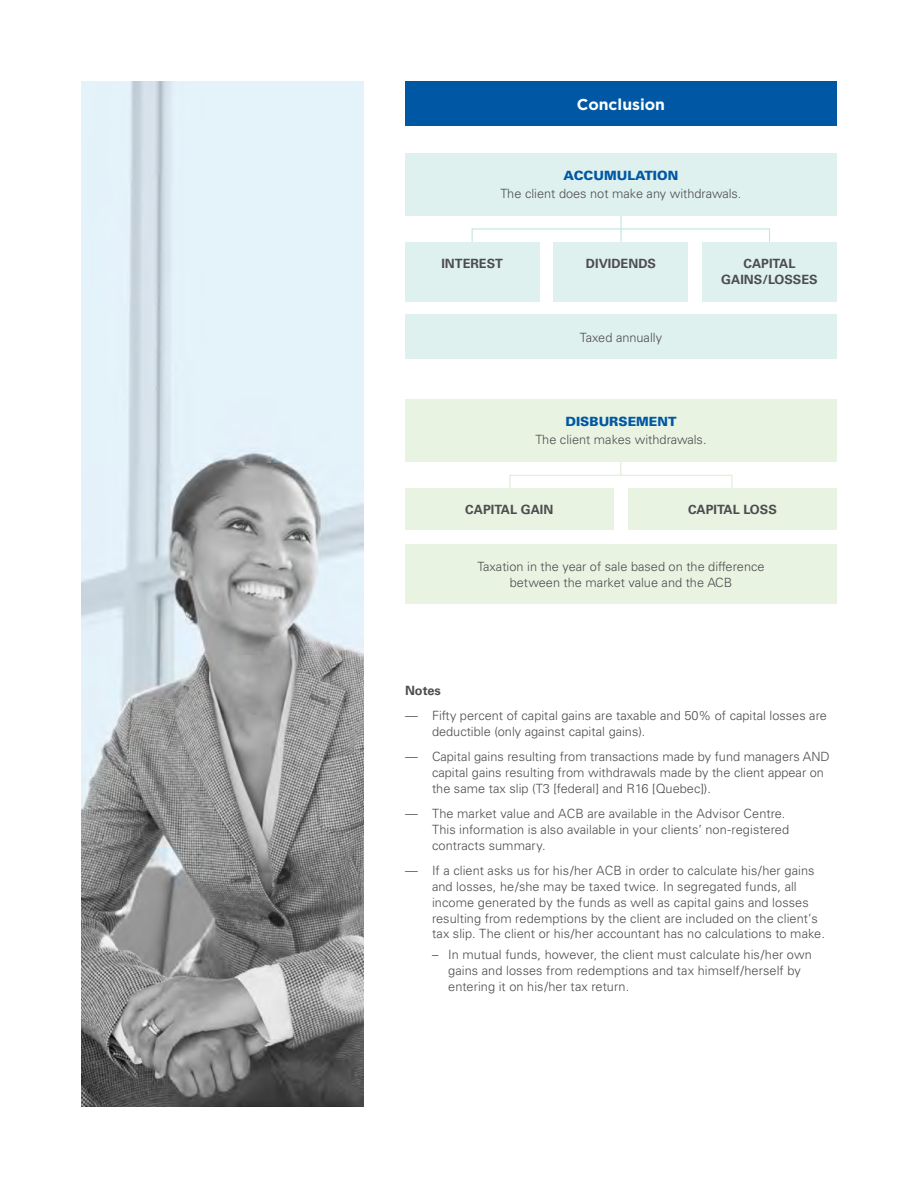
<style>
.page{position:relative;width:918px;height:1188px;background:#fff}
.page>*{position:absolute;margin:0;border:0;box-sizing:border-box;transform-origin:0 0}
.Sous-titre{font:700 15.75px "Gotham";color:#fff}
.Texte_courant{font:300 12.75px/15.8px "Univers";color:#4d4d4f}
.Texte_courant-2{font:700 12.75px/15.8px "Univers";color:#4d4d4f;text-align:center}
.t1{font:900 12.75px "Univers";color:#0058a4}
</style>
<div class="page">
<div style="left:472px;top:228px;width:298px;height:15px;border:1px solid #c2e6e3"></div>
<hr style="left:620px;top:215px;width:2px;height:27px;background:#c2e6e3">
<div style="left:405px;top:153px;width:432px;height:62px;background:#dff1ef"></div>
<div style="left:405px;top:242px;width:134px;height:59px;background:#dff1ef"></div>
<div style="left:554px;top:242px;width:134px;height:59px;background:#dff1ef"></div>
<div style="left:702px;top:242px;width:135px;height:59px;background:#dff1ef"></div>
<div style="left:405px;top:315px;width:432px;height:44px;background:#dff1ef"></div>
<div style="left:405px;top:399px;width:432px;height:62px;background:#e8f3e1"></div>
<div style="left:405px;top:488px;width:209px;height:42px;background:#e8f3e1"></div>
<div style="left:628px;top:488px;width:209px;height:42px;background:#e8f3e1"></div>
<div style="left:405px;top:544px;width:432px;height:60px;background:#e8f3e1"></div>
<div style="left:509px;top:475px;width:223px;height:14px;border:1px solid #dfeed4"></div>
<svg style="left:620px;top:461px;width:1px;height:14px"></svg>
<img style="left:81px;top:81px;width:283px;height:1026px">
<div style="left:405px;top:81px;width:432px;height:45px;background:#0058a4"></div>
<p class="Sous-titre" style="left:577px;top:94px;width:90px">Conclusion</p>
<p class="t1" style="left:564px;top:168px;width:116px">ACCUMULATION</p>
<p class="Texte_courant" style="left:500px;top:186px;width:243px">The client does not make any withdrawals.</p>
<p class="Texte_courant-2" style="left:441px;top:256px;width:63px">INTEREST</p>
<p class="Texte_courant-2" style="left:586px;top:256px;width:72px">DIVIDENDS</p>
<p class="Texte_courant-2" style="left:721px;top:256px;width:98px">CAPITAL<br>GAINS/LOSSES</p>
<p class="Texte_courant" style="left:580px;top:329px;width:84px">Taxed annually</p>
<p class="t1" style="left:565px;top:414px;width:113px">DISBURSEMENT</p>
<p class="Texte_courant" style="left:535px;top:432px;width:173px">The client makes withdrawals.</p>
<p class="Texte_courant-2" style="left:465px;top:502px;width:90px">CAPITAL GAIN</p>
<p class="Texte_courant-2" style="left:688px;top:502px;width:90px">CAPITAL LOSS</p>
<p class="Texte_courant" style="left:477px;top:559px;width:289px;text-align:center">Taxation in the year of sale based on the difference between the market value and the ACB</p>
<p class="Texte_courant-2" style="left:405px;top:682px;width:37px">Notes</p>
<p class="Texte_courant" style="left:432px;top:708px;width:397px;text-indent:-27px">— Fifty percent of capital gains are taxable and 50% of capital losses are deductible (only against capital gains).</p>
<p class="Texte_courant" style="left:432px;top:749px;width:399px;text-indent:-27px">— Capital gains resulting from transactions made by fund managers AND capital gains resulting from withdrawals made by the client appear on the same tax slip (T3 [federal] and R16 [Quebec]).</p>
<p class="Texte_courant" style="left:432px;top:806px;width:359px;text-indent:-27px">— The market value and ACB are available in the Advisor Centre.<br>This information is also available in your clients’ non-registered contracts summary.</p>
<p class="Texte_courant" style="left:432px;top:863px;width:394px;text-indent:-27px">— If a client asks us for his/her ACB in order to calculate his/her gains and losses, he/she may be taxed twice. In segregated funds, all income generated by the funds as well as capital gains and losses resulting from redemptions by the client are included on the client’s tax slip. The client or his/her accountant has no calculations to make.</p>
<p class="Texte_courant" style="left:448px;top:947px;width:365px;text-indent:-16px">– In mutual funds, however, the client must calculate his/her own gains and losses from redemptions and tax himself/herself by entering it on his/her tax return.</p>
</div>
